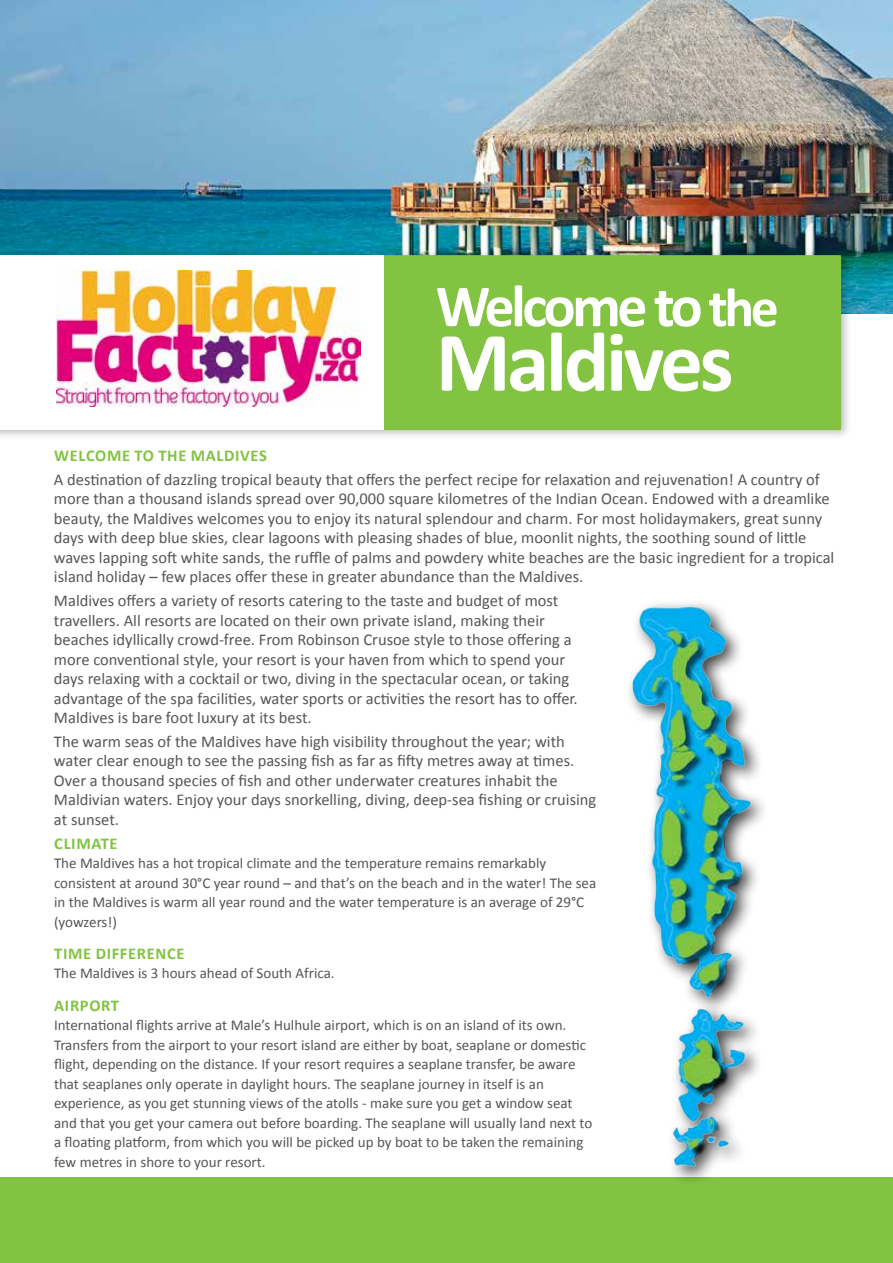
<style>
.page{position:relative;width:893px;height:1263px;background:#fff}
.page>*{position:absolute;margin:0;border:0;box-sizing:border-box;transform-origin:0 0}
.t1{font:700 85.5px "Calibri";letter-spacing:-.04em;color:#fff}
.t2{font:700 60px "Calibri";letter-spacing:-.06em;color:#fff}
.t3{font:16.5px/19.5px "Calibri";color:#565659}
.t4{font:700 16.5px "Calibri";letter-spacing:.04em;color:#82c341}
.t5{font:15px/19.5px "Calibri";color:#565659}
.s1{font-size:55.5px}
</style>
<div class="page">
<img style="left:0;top:0;width:893px;height:314px">
<div style="left:0;top:249px;width:853px;height:192px;background:#000;opacity:.25"></div>
<div style="left:383px;top:255px;width:458px;height:175px;background:#82c341"></div>
<div style="left:0;top:255px;width:383px;height:175px;background:#fff"></div>
<img style="left:56px;top:270px;width:304px;height:136px">
<div style="left:0;top:1178px;width:893px;height:85px;background:#82c341"></div>
<div style="left:625px;top:598px;width:146px;height:587px;background:#000;opacity:.75"></div>
<img style="left:625px;top:598px;width:146px;height:571px">
<h2 class="t2" style="left:436px;top:268px;width:344px">Welcome to <span class="s1">the</span></h2>
<h1 class="t1" style="left:436px;top:308px;width:299px">Maldives</h1>
<p class="t4" style="left:54px;top:445px;width:214px">WELCOME TO THE MALDIVES</p>
<p class="t3" style="left:54px;top:470px;width:782px">A destination of dazzling tropical beauty that offers the perfect recipe for relaxation and rejuvenation! A country of more than a thousand islands spread over 90,000 square kilometres of the Indian Ocean. Endowed with a dreamlike beauty, the Maldives welcomes you to enjoy its natural splendour and charm. For most holidaymakers, great sunny days with deep blue skies, clear lagoons with pleasing shades of blue, moonlit nights, the soothing sound of little waves lapping soft white sands, the ruffle of palms and powdery white beaches are the basic ingredient for a tropical island holiday – few places offer these in greater abundance than the Maldives.</p>
<p class="t3" style="left:54px;top:591px;width:525px">Maldives offers a variety of resorts catering to the taste and budget of most travellers. All resorts are located on their own private island, making their beaches idyllically crowd-free. From Robinson Crusoe style to those offering a more conventional style, your resort is your haven from which to spend your days relaxing with a cocktail or two, diving in the spectacular ocean, or taking advantage of the spa facilities, water sports or activities the resort has to offer.<br>Maldives is bare foot luxury at its best.</p>
<p class="t3" style="left:54px;top:732px;width:544px">The warm seas of the Maldives have high visibility throughout the year; with water clear enough to see the passing fish as far as fifty metres away at times.<br>Over a thousand species of fish and other underwater creatures inhabit the Maldivian waters. Enjoy your days snorkelling, diving, deep-sea fishing or cruising at sunset.</p>
<p class="t4" style="left:54px;top:833px;width:65px">CLIMATE</p>
<p class="t5" style="left:54px;top:853px;width:544px">The Maldives has a hot tropical climate and the temperature remains remarkably consistent at around 30°C year round – and that’s on the beach and in the water! The sea in the Maldives is warm all year round and the water temperature is an average of 29°C (yowzers!)</p>
<p class="t4" style="left:54px;top:943px;width:132px">TIME DIFFERENCE</p>
<p class="t5" style="left:54px;top:964px;width:282px">The Maldives is 3 hours ahead of South Africa.</p>
<p class="t4" style="left:54px;top:994px;width:66px">AIRPORT</p>
<p class="t5" style="left:54px;top:1015px;width:540px">International flights arrive at Male’s Hulhule airport, which is on an island of its own.<br>Transfers from the airport to your resort island are either by boat, seaplane or domestic flight, depending on the distance. If your resort requires a seaplane transfer, be aware that seaplanes only operate in daylight hours. The seaplane journey in itself is an experience, as you get stunning views of the atolls - make sure you get a window seat and that you get your camera out before boarding. The seaplane will usually land next to a floating platform, from which you will be picked up by boat to be taken the remaining few metres in shore to your resort.</p>
</div>
